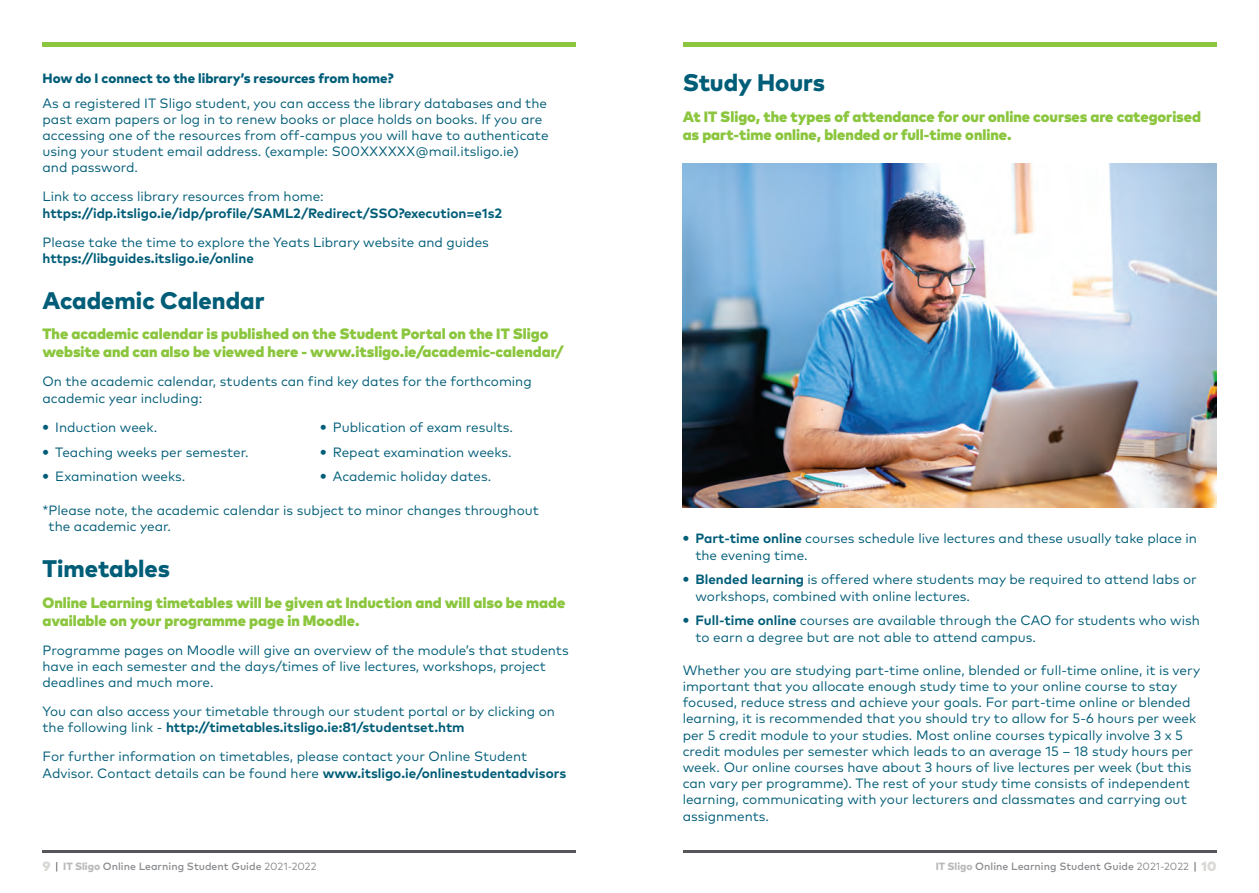
<style>
.page{position:relative;width:1259px;height:893px;background:#fff}
.page>*{position:absolute;margin:0;border:0;box-sizing:border-box;transform-origin:0 0}
.t1{font:800 24px "Mark Pro";color:#005d78}
.t2{font:900 15px/18px "Mark Pro";color:#8bc63e}
.t3{font:13.5px/16.2px "Mark Pro";color:#005d78}
.t4{font:700 13.5px "Mark Pro";color:#005d78}
.t5{font:800 13.5px "Mark Pro";color:#005d78}
.t6{font:500 10.5px "Mark Pro";color:#898b8e}
.s1{font-weight:900}
.s2{font-weight:700}
.s3{font-weight:900;font-size:13.5px;color:#dad9d6}
.s4{font-weight:400;font-size:11.4px;color:#54565a}
.s5{font-weight:800;color:#bababa}
.s6{font-weight:400}
</style>
<div class="page">
<hr style="left:43px;top:43px;width:533px;height:4px;background:#8bc63e">
<hr style="left:682px;top:43px;width:534px;height:4px;background:#8bc63e">
<hr style="left:43px;top:850px;width:533px;height:3px;background:#54565a">
<hr style="left:682px;top:850px;width:534px;height:3px;background:#54565a">
<img style="left:682px;top:164px;width:534px;height:343px">
<p class="t5" style="left:43px;top:68px;width:353px">How do I connect to the library’s resources from home?</p>
<p class="t3" style="left:43px;top:94px;width:507px">As a registered IT Sligo student, you can access the library databases and the past exam papers or log in to renew books or place holds on books. If you are accessing one of the resources from off-campus you will have to authenticate using your student email address. (example: S00XXXXXX@mail.itsligo.ie)<br>and password.</p>
<p class="t3" style="left:43px;top:187px;width:283px">Link to access library resources from home:</p>
<p class="t4" style="left:43px;top:203px;width:461px">https://idp.itsligo.ie/idp/profile/SAML2/Redirect/SSO?execution=e1s2</p>
<p class="t3" style="left:43px;top:233px;width:448px">Please take the time to explore the Yeats Library website and guides</p>
<p class="t4" style="left:43px;top:248px;width:213px">https://libguides.itsligo.ie/online</p>
<h1 class="t1" style="left:43px;top:282px;width:223px">Academic Calendar</h1>
<p class="t2" style="left:43px;top:324px;width:522px">The academic calendar is published on the Student Portal on the IT Sligo website and can also be viewed here - www.itsligo.ie/academic-calendar/</p>
<p class="t3" style="left:43px;top:372px;width:491px">On the academic calendar, students can find key dates for the forthcoming academic year including:</p>
<p class="t3" style="left:43px;top:418px;width:116px"><span class="s1">•</span> Induction week.</p>
<p class="t3" style="left:43px;top:443px;width:208px"><span class="s1">•</span> Teaching weeks per semester.</p>
<p class="t3" style="left:43px;top:467px;width:144px"><span class="s1">•</span> Examination weeks.</p>
<p class="t3" style="left:320px;top:418px;width:194px"><span class="s1">•</span> Publication of exam results.</p>
<p class="t3" style="left:320px;top:443px;width:193px"><span class="s1">•</span> Repeat examination weeks.</p>
<p class="t3" style="left:320px;top:467px;width:173px"><span class="s1">•</span> Academic holiday dates.</p>
<p class="t3" style="left:49px;top:501px;width:492px;text-indent:-6px">*Please note, the academic calendar is subject to minor changes throughout the academic year.</p>
<h1 class="t1" style="left:43px;top:550px;width:129px">Timetables</h1>
<p class="t2" style="left:43px;top:592px;width:524px">Online Learning timetables will be given at Induction and will also be made available on your programme page in Moodle.</p>
<p class="t3" style="left:43px;top:641px;width:528px">Programme pages on Moodle will give an overview of the module’s that students have in each semester and the days/times of live lectures, workshops, project deadlines and much more.</p>
<p class="t3" style="left:43px;top:702px;width:514px">You can also access your timetable through our student portal or by clicking on the following link - <span class="s2">http://timetables.itsligo.ie:81/studentset.htm</span></p>
<p class="t3" style="left:43px;top:747px;width:525px">For further information on timetables, please contact your Online Student<br>Advisor. Contact details can be found here <span class="s2">www.itsligo.ie/onlinestudentadvisors</span></p>
<h1 class="t1" style="left:682px;top:64px;width:144px">Study Hours</h1>
<p class="t2" style="left:682px;top:106px;width:520px">At IT Sligo, the types of attendance for our online courses are categorised as part-time online, blended or full-time online.</p>
<p class="t3" style="left:695px;top:529px;width:503px;text-indent:-13px"><span class="s1">•</span> <span class="s2">Part-time online</span> courses schedule live lectures and these usually take place in the evening time.</p>
<p class="t3" style="left:695px;top:570px;width:503px;text-indent:-13px"><span class="s1">•</span> <span class="s2">Blended learning</span> is offered where students may be required to attend labs or workshops, combined with online lectures.</p>
<p class="t3" style="left:695px;top:611px;width:506px;text-indent:-13px"><span class="s1">•</span> <span class="s2">Full-time online</span> courses are available through the CAO for students who wish to earn a degree but are not able to attend campus.</p>
<p class="t3" style="left:682px;top:661px;width:519px">Whether you are studying part-time online, blended or full-time online, it is very important that you allocate enough study time to your online course to stay focused, reduce stress and achieve your goals. For part-time online or blended learning, it is recommended that you should try to allow for 5-6 hours per week per 5 credit module to your studies. Most online courses typically involve 3 x 5 credit modules per semester which leads to an average 15 – 18 study hours per week. Our online courses have about 3 hours of live lectures per week (but this can vary per programme). The rest of your study time consists of independent learning, communicating with your lecturers and classmates and carrying out assignments.</p>
<p class="t6" style="left:43px;top:859px;width:275px"><span class="s3">9</span> <span class="s4">|</span> <span class="s5">IT Sligo</span> Online Learning Student Guide <span class="s6">2021-2022</span></p>
<p class="t6" style="left:935px;top:859px;width:282px"><span class="s5">IT Sligo</span> Online Learning Student Guide <span class="s6">2021-2022</span> <span class="s4">|</span> <span class="s3">10</span></p>
</div>
